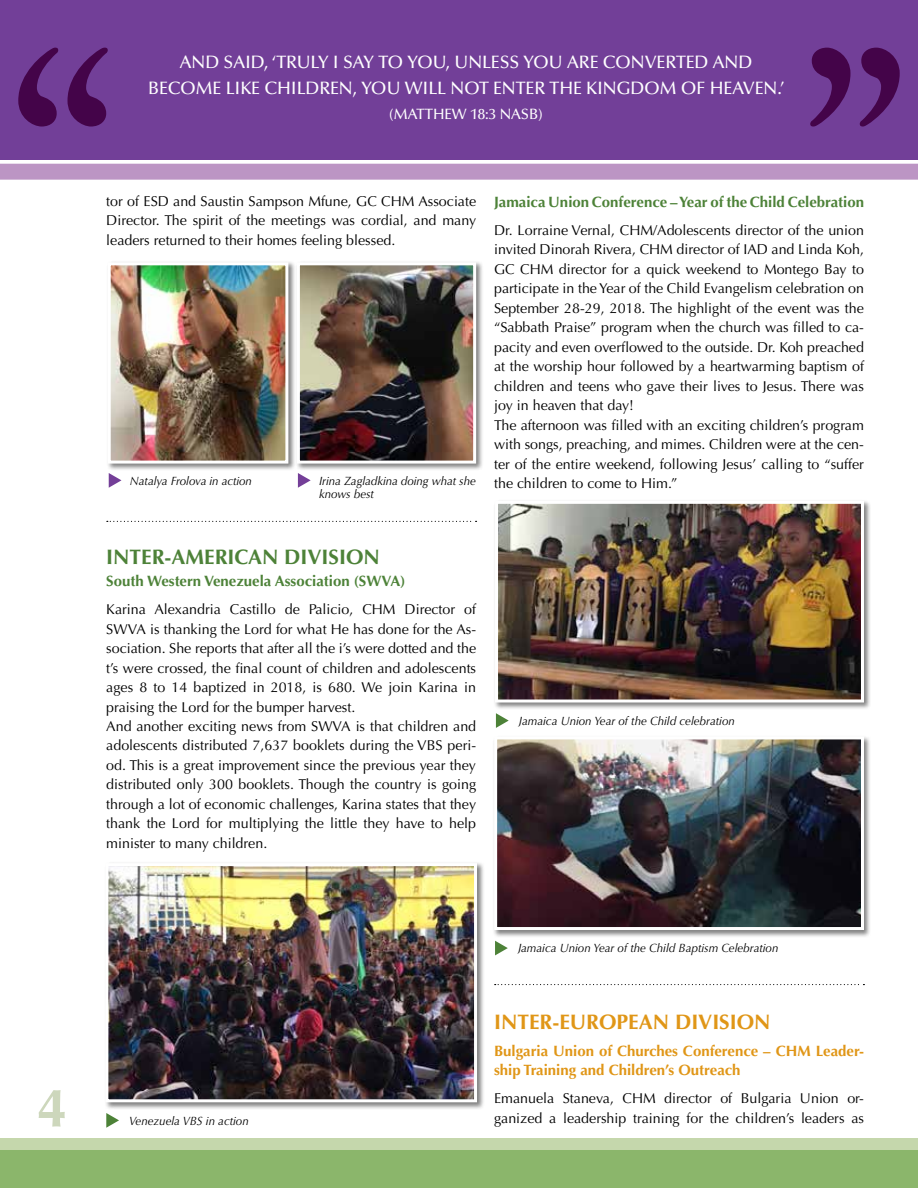
<style>
.page{position:relative;width:918px;height:1188px;background:#fff}
.page>*{position:absolute;margin:0;border:0;box-sizing:border-box;transform-origin:0 0}
.t1{font:700 54px "Optima LT Std";color:#cdd7bc}
.t2{font:700 21px "Optima LT";color:#4d8238}
.t3{font:700 21px "Optima LT";color:#e09617}
.t4{font:500 18px/25.5px "Optima LT Std";letter-spacing:-.005em;color:#fff;text-align:center}
.t5{font:700 15px "Optima LT Std";color:#4d8238}
.t6{font:700 15px/19.5px "Optima LT Std";color:#e09617}
.t7{font:500 15px "Optima LT Std";letter-spacing:-.005em;color:#fff}
.t8{font:14.25px/19.5px "Optima LT";color:#000}
.t9{font:italic 12px/13.2px "Optima LT Std";color:#000;scale:.96 1}
</style>
<div class="page">
<div style="left:0;top:0;width:918px;height:159px;background:#723f98"></div>
<div style="left:0;top:164px;width:918px;height:16px;background:#bc95c4"></div>
<div style="left:0;top:1145px;width:918px;height:43px;background:#8bb66b"></div>
<div style="left:0;top:1139px;width:918px;height:11px;background:#c5d7ac"></div>
<svg style="left:18px;top:48px;width:90px;height:79px"></svg>
<svg style="left:810px;top:48px;width:90px;height:79px"></svg>
<div style="left:104px;top:861px;width:380px;height:249px;background:#000;opacity:.5"></div>
<img style="left:109px;top:867px;width:364px;height:231px">
<div style="left:105px;top:863px;width:372px;height:239px;border:3px solid #fff"></div>
<div style="left:493px;top:499px;width:378px;height:211px;background:#000;opacity:.5"></div>
<img style="left:499px;top:505px;width:361px;height:194px">
<div style="left:495px;top:501px;width:369px;height:202px;border:3px solid #fff"></div>
<div style="left:492px;top:735px;width:380px;height:203px;background:#000;opacity:.5"></div>
<img style="left:498px;top:740px;width:362px;height:186px">
<div style="left:494px;top:736px;width:370px;height:194px;border:3px solid #fff"></div>
<svg style="left:106px;top:1113px;width:13px;height:15px"></svg>
<svg style="left:496px;top:713px;width:13px;height:15px"></svg>
<svg style="left:495px;top:941px;width:13px;height:14px"></svg>
<svg style="left:495px;top:984px;width:369px;height:1px"></svg>
<svg style="left:107px;top:521px;width:370px;height:1px"></svg>
<svg style="left:109px;top:473px;width:12px;height:15px"></svg>
<svg style="left:298px;top:473px;width:13px;height:15px"></svg>
<div style="left:106px;top:261px;width:190px;height:210px;background:#000;opacity:.5"></div>
<img style="left:112px;top:266px;width:172px;height:194px">
<div style="left:108px;top:262px;width:180px;height:202px;border:3px solid #fff"></div>
<div style="left:295px;top:261px;width:189px;height:210px;background:#000;opacity:.5"></div>
<img style="left:301px;top:266px;width:171px;height:194px">
<div style="left:297px;top:262px;width:179px;height:202px;border:3px solid #fff"></div>
<h1 class="t1" style="left:37px;top:1077px;width:32px">4</h1>
<p class="t4" style="left:148px;top:50px;width:638px">AND SAID, ‘TRULY I SAY TO YOU, UNLESS YOU ARE CONVERTED AND<br>BECOME LIKE CHILDREN, YOU WILL NOT ENTER THE KINGDOM OF HEAVEN.’</p>
<p class="t7" style="left:389px;top:106px;width:156px">(MATTHEW 18:3 NASB)</p>
<p class="t8" style="left:106px;top:192px;width:371px;text-align:justify">tor of ESD and Saustin Sampson Mfune, GC CHM Associate Director. The spirit of the meetings was cordial, and many leaders returned to their homes feeling blessed.</p>
<p class="t9" style="left:130px;top:474px;width:129px">Natalya Frolova in action</p>
<p class="t9" style="left:319px;top:474px;width:165px">Irina Zagladkina doing what she knows best</p>
<p class="t5" style="left:494px;top:193px;width:371px">Jamaica Union Conference – Year of the Child Celebration</p>
<p class="t8" style="left:494px;top:220px;width:371px">Dr. Lorraine Vernal, CHM/Adolescents director of the union invited Dinorah Rivera, CHM director of IAD and Linda Koh, GC CHM director for a quick weekend to Montego Bay to participate in the Year of the Child Evangelism celebration on September 28-29, 2018. The highlight of the event was the “Sabbath Praise” program when the church was filled to ca&shy;pacity and even overflowed to the outside. Dr. Koh preached at the worship hour followed by a heartwarming baptism of children and teens who gave their lives to Jesus. There was joy in heaven that day!<br>The afternoon was filled with an exciting children’s program with songs, preaching, and mimes. Children were at the cen&shy;ter of the entire weekend, following Jesus’ calling to “suffer the children to come to Him.”</p>
<h2 class="t2" style="left:106px;top:544px;width:275px">INTER-AMERICAN DIVISION</h2>
<p class="t5" style="left:106px;top:572px;width:301px">South Western Venezuela Association (SWVA)</p>
<p class="t8" style="left:106px;top:600px;width:371px">Karina Alexandria Castillo de Palicio, CHM Director of SWVA is thanking the Lord for what He has done for the As&shy;sociation. She reports that after all the i’s were dotted and the t’s were crossed, the final count of children and adolescents ages 8 to 14 baptized in 2018, is 680. We join Karina in praising the Lord for the bumper harvest.<br>And another exciting news from SWVA is that children and adolescents distributed 7,637 booklets during the VBS peri&shy;od. This is a great improvement since the previous year they distributed only 300 booklets. Though the country is going through a lot of economic challenges, Karina states that they thank the Lord for multiplying the little they have to help minister to many children.</p>
<p class="t9" style="left:519px;top:714px;width:226px">Jamaica Union Year of the Child celebration</p>
<p class="t9" style="left:129px;top:1114px;width:126px">Venezuela VBS in action</p>
<p class="t9" style="left:518px;top:942px;width:273px">Jamaica Union Year of the Child Baptism Celebration</p>
<h2 class="t3" style="left:494px;top:1010px;width:278px">INTER-EUROPEAN DIVISION</h2>
<p class="t6" style="left:494px;top:1041px;width:371px">Bulgaria Union of Churches Conference – CHM Leader&shy;ship Training and Children’s Outreach</p>
<p class="t8" style="left:494px;top:1089px;width:371px">Emanuela Staneva, CHM director of Bulgaria Union or&shy;ganized a leadership training for the children’s leaders as</p>
</div>
